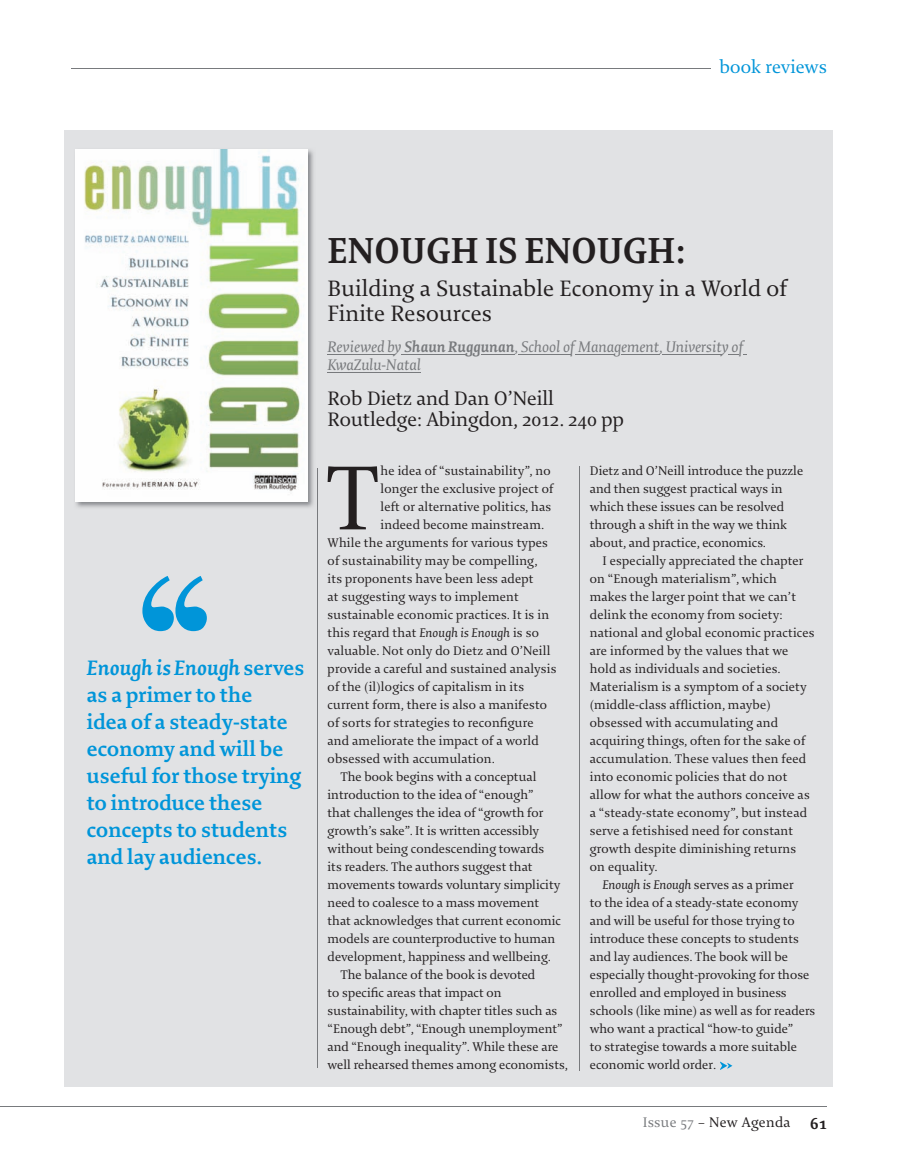
<style>
.page{position:relative;width:897px;height:1173px;background:#fff}
.page>*{position:absolute;margin:0;border:0;box-sizing:border-box;transform-origin:0 0}
.t1{font:97.8px "Enigma";color:#231f20}
.t2{font:700 39px "Enigma";letter-spacing:-.01em;color:#231f20}
.t3{font:24px/25.5px "Enigma";color:#231f20}
.t4{font:700 22.5px/27px "Enigma";color:#0095d9}
.t5{font:21px/21px "Enigma";letter-spacing:-.005em;color:#231f20}
.t6{font:19.5px "Enigma";color:#0095d9}
.t7{font:italic 16.5px/18px "Enigma";color:#787a7d}
.t8{font:15px "Enigma";letter-spacing:.02em;color:#231f20}
.t9{font:13.5px/18px "Enigma";color:#231f20}
.s1{font-style:italic}
.s2{font-weight:700}
.s3{color:#787a7d}
.s4{font-weight:700;font-size:18px}
</style>
<div class="page">
<hr style="left:3px;top:1106px;width:823px;height:1px;background:#787a7d">
<hr style="left:71px;top:68px;width:639px;height:1px;background:#787a7d">
<div style="left:64px;top:130px;width:768px;height:956px;background:#e1e2e4"></div>
<hr style="left:579px;top:466px;width:1px;height:604px;background:#787a7d">
<hr style="left:317px;top:468px;width:1px;height:599px;background:#787a7d">
<img style="left:75px;top:149px;width:239px;height:359px">
<img style="left:75px;top:150px;width:232px;height:351px">
<hr style="left:327px;top:354px;width:67px;height:1px;background:#787a7d">
<hr style="left:401px;top:354px;width:65px;height:1px;background:#787a7d">
<hr style="left:481px;top:354px;width:33px;height:1px;background:#787a7d">
<hr style="left:518px;top:354px;width:52px;height:1px;background:#787a7d">
<hr style="left:575px;top:354px;width:39px;height:1px;background:#787a7d">
<hr style="left:621px;top:354px;width:38px;height:1px;background:#787a7d">
<hr style="left:662px;top:354px;width:60px;height:1px;background:#787a7d">
<svg style="left:728px;top:354px;width:18px;height:1px"></svg>
<hr style="left:327px;top:372px;width:94px;height:1px;background:#787a7d">
<svg style="left:142px;top:576px;width:65px;height:55px"></svg>
<svg style="left:720px;top:1061px;width:12px;height:9px"></svg>
<h3 class="t6" style="left:719px;top:57px;width:109px">book reviews</h3>
<h3 class="t4" style="left:87px;top:655px;width:219px"><span class="s1">Enough is Enough</span> serves as a primer to the<br>idea of a steady-state economy and will be useful for those trying to introduce these concepts to students and lay audiences.</h3>
<h2 class="t2" style="left:327px;top:229px;width:360px">ENOUGH IS ENOUGH:</h2>
<h3 class="t3" style="left:327px;top:276px;width:462px">Building a Sustainable Economy in a World of<br>Finite Resources</h3>
<p class="t7" style="left:327px;top:338px;width:417px">Reviewed by <span class="s2">Shaun Ruggunan</span>, School of Management, University of<br>KwaZulu-Natal</p>
<h3 class="t5" style="left:327px;top:388px;width:298px">Rob Dietz and Dan O’Neill<br>Routledge: Abingdon, 2012. 240 pp</h3>
<h1 class="t1" style="left:325px;top:446px;width:55px">T</h1>
<p class="t9" style="left:380px;top:462px;width:172px">he idea of “sustainability”, no</p>
<p class="t9" style="left:380px;top:480px;width:175px">longer the exclusive project of</p>
<p class="t9" style="left:380px;top:498px;width:172px">left or alternative politics, has</p>
<p class="t9" style="left:380px;top:516px;width:165px">indeed become mainstream.</p>
<p class="t9" style="left:327px;top:534px;width:222px">While the arguments for various types</p>
<p class="t9" style="left:327px;top:552px;width:211px">of sustainability may be compelling,</p>
<p class="t9" style="left:327px;top:570px;width:207px">its proponents have been less adept</p>
<p class="t9" style="left:327px;top:588px;width:193px">at suggesting ways to implement</p>
<p class="t9" style="left:327px;top:606px;width:223px">sustainable economic practices. It is in</p>
<p class="t9" style="left:327px;top:624px;width:213px">this regard that <span class="s1">Enough is Enough</span> is so</p>
<p class="t9" style="left:327px;top:642px;width:224px">valuable. Not only do Dietz and O’Neill</p>
<p class="t9" style="left:327px;top:660px;width:230px">provide a careful and sustained analysis</p>
<p class="t9" style="left:327px;top:678px;width:198px">of the (il)logics of capitalism in its</p>
<p class="t9" style="left:327px;top:696px;width:221px">current form, there is also a manifesto</p>
<p class="t9" style="left:327px;top:714px;width:208px">of sorts for strategies to reconfigure</p>
<p class="t9" style="left:327px;top:732px;width:213px">and ameliorate the impact of a world</p>
<p class="t9" style="left:327px;top:750px;width:169px">obsessed with accumulation.</p>
<p class="t9" style="left:340px;top:768px;width:197px">The book begins with a conceptual</p>
<p class="t9" style="left:327px;top:786px;width:207px">introduction to the idea of “enough”</p>
<p class="t9" style="left:327px;top:804px;width:217px">that challenges the idea of “growth for</p>
<p class="t9" style="left:327px;top:822px;width:213px">growth’s sake”. It is written accessibly</p>
<p class="t9" style="left:327px;top:840px;width:218px">without being condescending towards</p>
<p class="t9" style="left:327px;top:858px;width:206px">its readers. The authors suggest that</p>
<p class="t9" style="left:327px;top:876px;width:234px">movements towards voluntary simplicity</p>
<p class="t9" style="left:327px;top:894px;width:213px">need to coalesce to a mass movement</p>
<p class="t9" style="left:327px;top:912px;width:235px">that acknowledges that current economic</p>
<p class="t9" style="left:327px;top:930px;width:229px">models are counterproductive to human</p>
<p class="t9" style="left:327px;top:948px;width:225px">development, happiness and wellbeing.</p>
<p class="t9" style="left:340px;top:966px;width:196px">The balance of the book is devoted</p>
<p class="t9" style="left:327px;top:984px;width:175px">to specific areas that impact on</p>
<p class="t9" style="left:327px;top:1002px;width:231px">sustainability, with chapter titles such as</p>
<p class="t9" style="left:327px;top:1020px;width:237px">“Enough debt”, “Enough unemployment”</p>
<p class="t9" style="left:327px;top:1038px;width:232px">and “Enough inequality”. While these are</p>
<p class="t9" style="left:327px;top:1056px;width:242px">well rehearsed themes among economists,</p>
<p class="t9" style="left:589px;top:462px;width:215px">Dietz and O’Neill introduce the puzzle and then suggest practical ways in which these issues can be resolved through a shift in the way we think about, and practice, economics.</p>
<p class="t9" style="left:602px;top:552px;width:202px">I especially appreciated the chapter</p>
<p class="t9" style="left:589px;top:570px;width:188px">on “Enough materialism”, which</p>
<p class="t9" style="left:589px;top:588px;width:208px">makes the larger point that we can’t</p>
<p class="t9" style="left:589px;top:606px;width:194px">delink the economy from society:</p>
<p class="t9" style="left:589px;top:624px;width:226px">national and global economic practices</p>
<p class="t9" style="left:589px;top:642px;width:200px">are informed by the values that we</p>
<p class="t9" style="left:589px;top:660px;width:192px">hold as individuals and societies.</p>
<p class="t9" style="left:589px;top:678px;width:218px">Materialism is a symptom of a society</p>
<p class="t9" style="left:589px;top:696px;width:182px">(middle-class affliction, maybe)</p>
<p class="t9" style="left:589px;top:714px;width:190px">obsessed with accumulating and</p>
<p class="t9" style="left:589px;top:732px;width:218px">acquiring things, often for the sake of</p>
<p class="t9" style="left:589px;top:750px;width:218px">accumulation. These values then feed</p>
<p class="t9" style="left:589px;top:768px;width:199px">into economic policies that do not</p>
<p class="t9" style="left:589px;top:786px;width:221px">allow for what the authors conceive as</p>
<p class="t9" style="left:589px;top:804px;width:219px">a “steady-state economy”, but instead</p>
<p class="t9" style="left:589px;top:822px;width:205px">serve a fetishised need for constant</p>
<p class="t9" style="left:589px;top:840px;width:208px">growth despite diminishing returns</p>
<p class="t9" style="left:589px;top:858px;width:69px">on equality.</p>
<p class="t9" style="left:602px;top:876px;width:193px"><span class="s1">Enough is Enough</span> serves as a primer</p>
<p class="t9" style="left:589px;top:894px;width:210px">to the idea of a steady-state economy</p>
<p class="t9" style="left:589px;top:912px;width:206px">and will be useful for those trying to</p>
<p class="t9" style="left:589px;top:930px;width:211px">introduce these concepts to students</p>
<p class="t9" style="left:589px;top:948px;width:200px">and lay audiences. The book will be</p>
<p class="t9" style="left:589px;top:966px;width:221px">especially thought-provoking for those</p>
<p class="t9" style="left:589px;top:984px;width:198px">enrolled and employed in business</p>
<p class="t9" style="left:589px;top:1002px;width:227px">schools (like mine) as well as for readers</p>
<p class="t9" style="left:589px;top:1020px;width:205px">who want a practical “how-to guide”</p>
<p class="t9" style="left:589px;top:1038px;width:209px">to strategise towards a more suitable</p>
<p class="t9" style="left:589px;top:1056px;width:128px">economic world order.</p>
<p class="t8" style="left:642px;top:1114px;width:186px"><span class="s3">Issue 57</span> – New Agenda <span class="s4">61</span></p>
</div>
